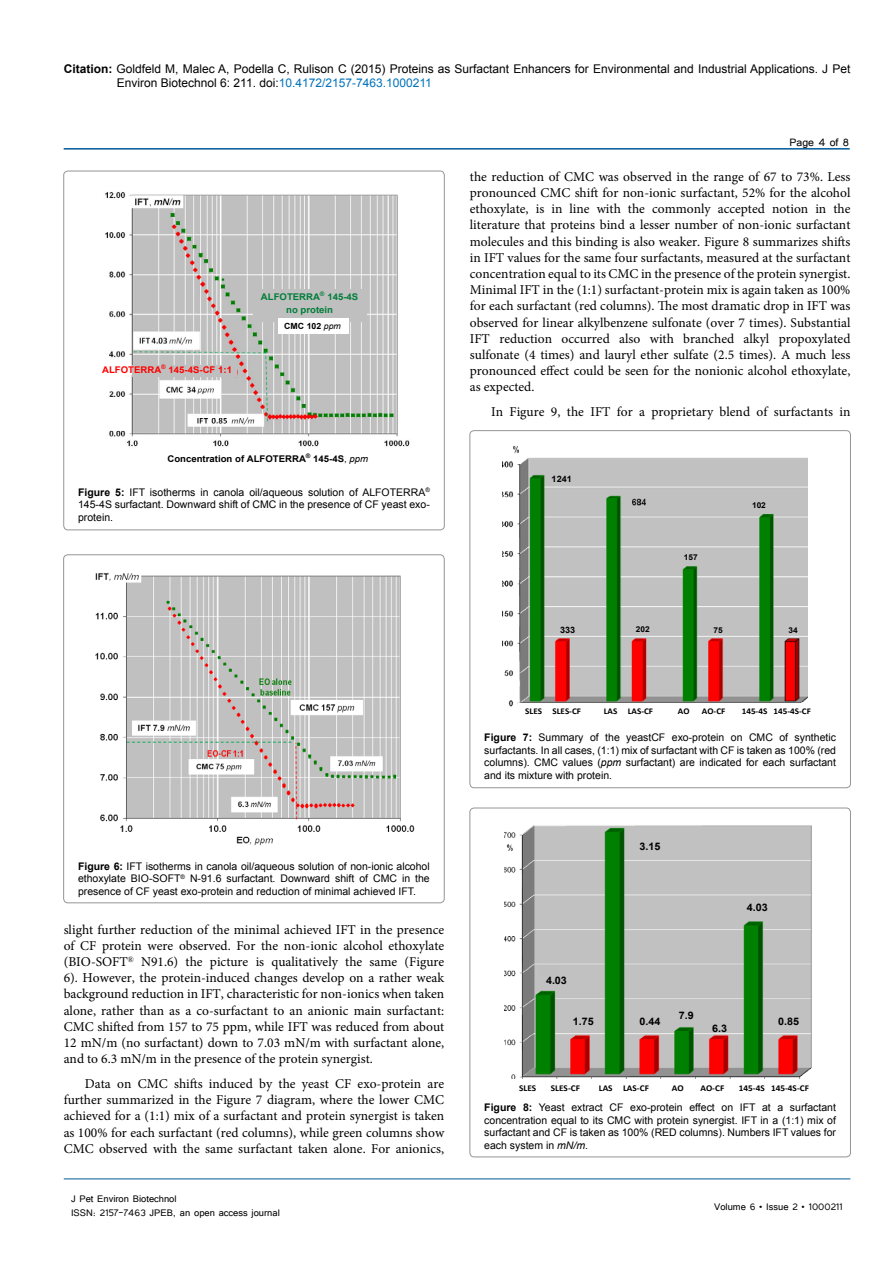
<style>
.page{position:relative;width:893px;height:1263px;background:#fff}
.page>*{position:absolute;margin:0;border:0;box-sizing:border-box;transform-origin:0 0}
.t1{font:13.5px/16.2px "Minion Pro";color:#000;text-align:justify}
.t2{font:13.5px "Tunga";color:#000}
.t3{font:12px/14.4px "Arial";color:#000}
.t4{font:12px/14.4px "Tunga";color:#000}
.t5{font:10.5px/12.6px "Arial";color:#000;text-align:justify}
.t6{font:700 10.35px "Arial";color:#000;scale:1.04 1}
.t7{font:700 9.3px "Arial";color:#000;scale:1.04 1}
.t8{font:700 9.3px/12.1px "Arial";color:#007d39;scale:1.04 1}
.t9{font:700 9.3px "Arial";color:#f00;scale:1.04 1}
.t10{font:700 8.85px "Calibri";color:#000;scale:1.04 1}
.t11{font:700 8.7px "Calibri";color:#000;scale:1.04 1}
.t12{font:700 8.7px "Arial";color:#000;scale:1.04 1}
.t13{font:700 8.4px "Arial";color:#000;scale:1.04 1}
.t14{font:700 8.1px "Arial";color:#000;scale:1.04 1}
.t15{font:700 6.15px "Arial";color:#000;scale:1.04 1}
.t16{font:700 6.15px "Arial";color:#007d39;scale:1.04 1}
.t17{font:700 6.15px "Arial";color:#f00;scale:1.04 1}
.s1{font-weight:700}
.s2{color:#0072bc}
.s3{font-weight:400;font-style:italic}
.s4{font-weight:400}
.s5{font-style:italic}
</style>
<div class="page">
<hr style="left:64px;top:148px;width:786px;height:2px;background:#005a96">
<hr style="left:64px;top:1179px;width:786px;height:1px;background:#005a96">
<div style="left:64px;top:171px;width:380px;height:359px;border:1px solid #939598;border-radius:4px"></div>
<svg style="left:105px;top:192px;width:305px;height:255px"></svg>
<div style="left:64px;top:555px;width:380px;height:348px;border:1px solid #939598;border-radius:4px"></div>
<img style="left:95px;top:573px;width:320px;height:273px">
<div style="left:470px;top:431px;width:380px;height:357px;border:1px solid #939598;border-radius:4px"></div>
<svg style="left:502px;top:446px;width:306px;height:261px;background:#acb2a2"></svg>
<div style="left:470px;top:808px;width:380px;height:349px;border:1px solid #939598;border-radius:4px"></div>
<svg style="left:504px;top:825px;width:308px;height:254px;background:#a9afa0"></svg>
<p class="t3" style="left:117px;top:61px;width:735px;text-indent:-53px"><span class="s1">Citation:</span> Goldfeld M, Malec A, Podella C, Rulison C (2015) Proteins as Surfactant Enhancers for Environmental and Industrial Applications. J Pet<br>Environ Biotechnol 6: 211. doi:<span class="s2">10.4172/2157-7463.1000211</span></p>
<p class="t8" style="left:261px;top:291px;width:58px">ALFOTERRA</p>
<p class="t16" style="left:320px;top:290px;width:6px">®</p>
<p class="t8" style="left:286px;top:291px;width:71px;text-indent:41px">145-4S no protein</p>
<p class="t9" style="left:102px;top:363px;width:58px">ALFOTERRA</p>
<p class="t17" style="left:161px;top:362px;width:6px">®</p>
<p class="t9" style="left:169px;top:363px;width:62px">145-4S-CF 1:1</p>
<p class="t13" style="left:284px;top:320px;width:56px">CMC 102 <span class="s3">ppm</span></p>
<p class="t7" style="left:167px;top:453px;width:135px">Concentration of ALFOTERRA</p>
<p class="t15" style="left:306px;top:452px;width:6px">®</p>
<p class="t7" style="left:313px;top:453px;width:54px">145-4S<span class="s4">,</span> <span class="s3">ppm</span></p>
<p class="t5" style="left:78px;top:486px;width:353px"><span class="s1">Figure 5:</span> IFT isotherms in canola oil/aqueous solution of ALFOTERRA<sup>® </sup>145-4S surfactant. Downward shift of CMC in the presence of CF yeast exo&shy;protein.</p>
<p class="t2" style="left:790px;top:133px;width:61px">Page 4 of 8</p>
<p class="t1" style="left:470px;top:168px;width:382px">the reduction of CMC was observed in the range of 67 to 73%. Less pronounced CMC shift for non-ionic surfactant, 52% for the alcohol ethoxylate, is in line with the commonly accepted notion in the literature that proteins bind a lesser number of non-ionic surfactant molecules and this binding is also weaker. Figure 8 summarizes shifts in IFT values for the same four surfactants, measured at the surfactant concentration equal to its CMC in the presence of the protein synergist.<br>Minimal IFT in the (1:1) surfactant-protein mix is again taken as 100% for each surfactant (red columns). The most dramatic drop in IFT was observed for linear alkylbenzene sulfonate (over 7 times). Substantial IFT reduction occurred also with branched alkyl propoxylated sulfonate (4 times) and lauryl ether sulfate (2.5 times). A much less pronounced effect could be seen for the nonionic alcohol ethoxylate, as expected.</p>
<p class="t1" style="left:491px;top:404px;width:361px">In Figure 9, the IFT for a proprietary blend of surfactants in</p>
<p class="t12" style="left:552px;top:473px;width:21px">1241</p>
<p class="t12" style="left:560px;top:624px;width:16px">333</p>
<p class="t14" style="left:636px;top:624px;width:15px">202</p>
<p class="t14" style="left:684px;top:552px;width:15px">157</p>
<p class="t14" style="left:713px;top:624px;width:10px">75</p>
<p class="t14" style="left:752px;top:499px;width:15px">102</p>
<p class="t14" style="left:788px;top:624px;width:10px">34</p>
<p class="t5" style="left:78px;top:860px;width:353px"><span class="s1">Figure 6:</span> IFT isotherms in canola oil/aqueous solution of non-ionic alcohol ethoxylate BIO-SOFT<sup>®</sup> N-91.6 surfactant. Downward shift of CMC in the presence of CF yeast exo-protein and reduction of minimal achieved IFT.</p>
<p class="t1" style="left:64px;top:921px;width:382px">slight further reduction of the minimal achieved IFT in the presence of CF protein were observed. For the non-ionic alcohol ethoxylate (BIO-SOFT<sup>®</sup> N91.6) the picture is qualitatively the same (Figure 6). However, the protein-induced changes develop on a rather weak background reduction in IFT, characteristic for non-ionics when taken alone, rather than as a co-surfactant to an anionic main surfactant:<br>CMC shifted from 157 to 75 ppm, while IFT was reduced from about 12 mN/m (no surfactant) down to 7.03 mN/m with surfactant alone, and to 6.3 mN/m in the presence of the protein synergist.</p>
<p class="t1" style="left:64px;top:1076px;width:382px;text-indent:21px">Data on CMC shifts induced by the yeast CF exo-protein are further summarized in the Figure 7 diagram, where the lower CMC achieved for a (1:1) mix of a surfactant and protein synergist is taken as 100% for each surfactant (red columns), while green columns show CMC observed with the same surfactant taken alone. For anionics,</p>
<p class="t4" style="left:71px;top:1190px;width:210px">J Pet Environ Biotechnol<br>ISSN: 2157-7463 JPEB, an open access journal</p>
<p class="t11" style="left:525px;top:705px;width:55px">SLES SLES-CF</p>
<p class="t11" style="left:604px;top:705px;width:49px">LAS LAS-CF</p>
<p class="t11" style="left:678px;top:705px;width:13px">AO</p>
<p class="t11" style="left:702px;top:705px;width:24px">AO-CF</p>
<p class="t11" style="left:742px;top:705px;width:68px">145-4S 145-4S-CF</p>
<p class="t5" style="left:484px;top:731px;width:353px"><span class="s1">Figure 7:</span> Summary of the yeastCF exo-protein on CMC of synthetic surfactants. In all cases, (1:1) mix of surfactant with CF is taken as 100% (red columns). CMC values (<span class="s5">ppm</span> surfactant) are indicated for each surfactant and its mixture with protein.</p>
<p class="t6" style="left:546px;top:973px;width:22px">4.03</p>
<p class="t6" style="left:573px;top:1015px;width:22px">1.75</p>
<p class="t6" style="left:639px;top:839px;width:22px">3.15</p>
<p class="t6" style="left:747px;top:901px;width:22px">4.03</p>
<p class="t6" style="left:639px;top:1015px;width:22px">0.44</p>
<p class="t6" style="left:679px;top:1008px;width:16px">7.9</p>
<p class="t6" style="left:712px;top:1021px;width:16px">6.3</p>
<p class="t6" style="left:778px;top:1015px;width:22px">0.85</p>
<p class="t10" style="left:519px;top:1082px;width:18px">SLES</p>
<p class="t10" style="left:551px;top:1082px;width:30px">SLES-CF</p>
<p class="t10" style="left:599px;top:1082px;width:50px">LAS LAS-CF</p>
<p class="t10" style="left:672px;top:1082px;width:13px">AO</p>
<p class="t10" style="left:700px;top:1082px;width:24px">AO-CF</p>
<p class="t10" style="left:739px;top:1082px;width:69px">145-4S 145-4S-CF</p>
<p class="t5" style="left:484px;top:1101px;width:353px"><span class="s1">Figure 8:</span> Yeast extract CF exo-protein effect on IFT at a surfactant concentration equal to its CMC with protein synergist. IFT in a (1:1) mix of surfactant and CF is taken as 100% (RED columns). Numbers IFT values for each system in <span class="s5">mN/m</span>.</p>
<p class="t4" style="left:714px;top:1199px;width:130px">Volume 6 • Issue 2 • 1000211</p>
</div>
